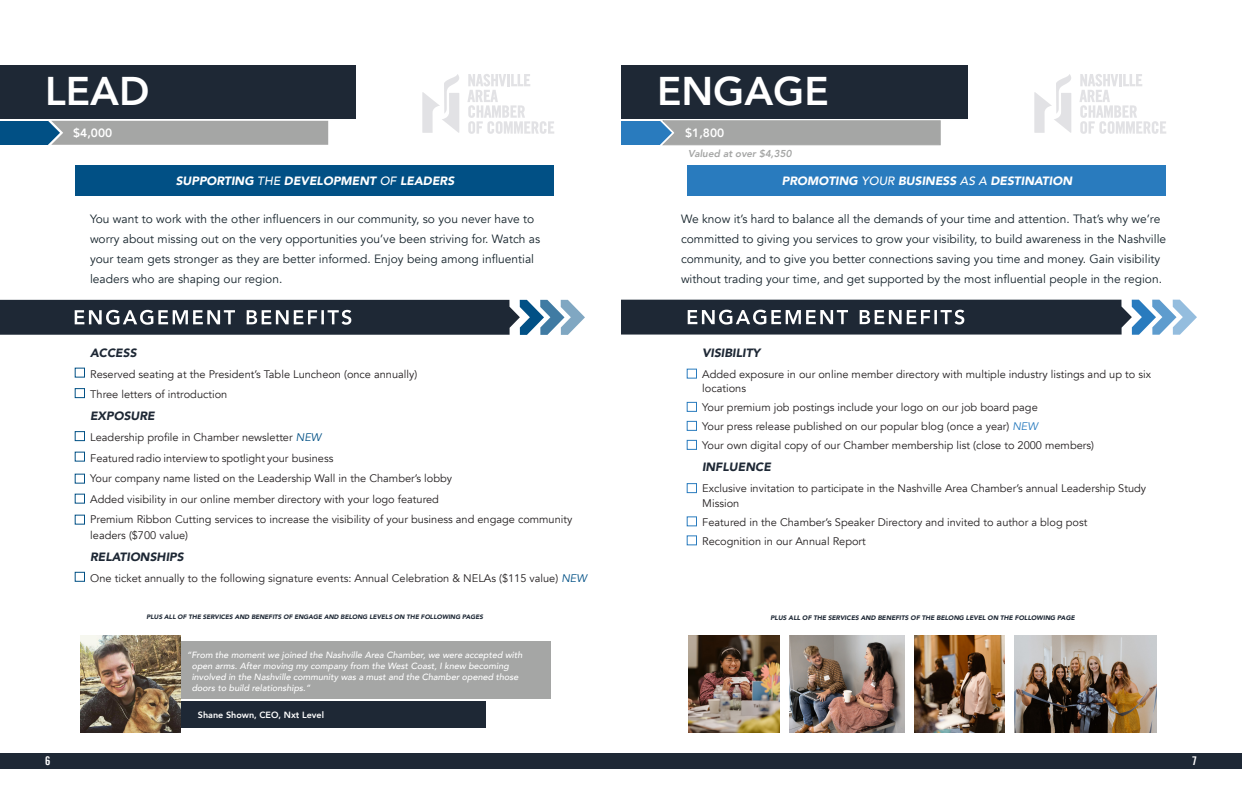
<style>
.page{position:relative;width:1242px;height:810px;background:#fff}
.page>*{position:absolute;margin:0;border:0;box-sizing:border-box;transform-origin:0 0}
.t1{font:800 40px "Avenir";color:#fff}
.t2{font:12px/20px "Avenir";color:#16242c}
.t3{font:italic 900 12px "Avenir";color:#fff}
.t4{font:italic 900 12px "Avenir";color:#1e2835}
.t5{font:800 12px "Avenir";color:#fff}
.t6{font:12px "Trade Gothic LT Bold Cond Twenty";color:#fff}
.t7{font:11px/14.5px "Avenir";color:#231f20}
.t8{font:italic 800 10px "Avenir";color:#a5a6a5}
.t9{font:italic 500 9px/11px "Avenir";color:#fff}
.t10{font:800 9px "Avenir";color:#fff}
.t11{font:italic 900 6.5px "Avenir";color:#1e2835}
.t12{font:italic 900 6.3px "Avenir";color:#1e2835}
.s1{font-weight:500}
.s2{font-style:italic;color:#015085}
.s3{font-style:italic;color:#297bbe}
</style>
<div class="page">
<div style="left:621px;top:753px;width:621px;height:16px;background:#1e2835"></div>
<div style="left:9px;top:753px;width:612px;height:16px;background:#1e2835"></div>
<div style="left:181px;top:641px;width:370px;height:58px;background:#a5a6a5"></div>
<div style="left:76px;top:165px;width:478px;height:31px;background:#015085"></div>
<div style="left:0;top:65px;width:356px;height:54px;background:#1e2835"></div>
<svg style="left:48px;top:121px;width:280px;height:24px;background:#a3a5a6"></svg>
<div style="left:0;top:121px;width:48px;height:24px;background:#015085"></div>
<div style="left:75px;top:368px;width:10px;height:10px;border:1px solid #015085"></div>
<div style="left:75px;top:572px;width:10px;height:10px;border:1px solid #015085"></div>
<div style="left:75px;top:431px;width:10px;height:10px;border:1px solid #015085"></div>
<div style="left:75px;top:388px;width:10px;height:10px;border:1px solid #015085"></div>
<div style="left:75px;top:452px;width:10px;height:10px;border:1px solid #015085"></div>
<div style="left:75px;top:474px;width:10px;height:10px;border:1px solid #015085"></div>
<svg style="left:0;top:300px;width:585px;height:35px;background:#3d4956"></svg>
<div style="left:181px;top:701px;width:304px;height:26px;background:#1e2835"></div>
<img style="left:81px;top:636px;width:100px;height:97px">
<img style="left:689px;top:636px;width:90px;height:97px">
<img style="left:789px;top:636px;width:116px;height:97px">
<img style="left:915px;top:636px;width:90px;height:97px">
<img style="left:1015px;top:636px;width:142px;height:97px">
<div style="left:688px;top:165px;width:478px;height:31px;background:#297bbe"></div>
<div style="left:621px;top:65px;width:347px;height:54px;background:#1e2835"></div>
<svg style="left:660px;top:120px;width:281px;height:26px;background:#a6a9a9"></svg>
<div style="left:621px;top:121px;width:39px;height:24px;background:#297bbe"></div>
<svg style="left:621px;top:300px;width:576px;height:35px;background:#424e5c"></svg>
<div style="left:687px;top:369px;width:10px;height:10px;border:1px solid #297bbe"></div>
<div style="left:687px;top:483px;width:10px;height:10px;border:1px solid #297bbe"></div>
<div style="left:687px;top:402px;width:10px;height:10px;border:1px solid #297bbe"></div>
<div style="left:687px;top:516px;width:10px;height:10px;border:1px solid #297bbe"></div>
<svg style="left:467px;top:74px;width:87px;height:60px"></svg>
<svg style="left:422px;top:74px;width:37px;height:59px"></svg>
<svg style="left:1079px;top:74px;width:87px;height:60px"></svg>
<svg style="left:1034px;top:74px;width:37px;height:59px"></svg>
<div style="left:75px;top:494px;width:10px;height:10px;border:1px solid #015085"></div>
<div style="left:75px;top:515px;width:10px;height:10px;border:1px solid #015085"></div>
<div style="left:687px;top:421px;width:10px;height:10px;border:1px solid #297bbe"></div>
<div style="left:687px;top:535px;width:10px;height:10px;border:1px solid #297bbe"></div>
<div style="left:687px;top:440px;width:10px;height:10px;border:1px solid #297bbe"></div>
<p class="t1" style="left:45px;top:60px;width:106px">LEAD</p>
<p class="t5" style="left:73px;top:123px;width:41px">$4,000</p>
<p class="t3" style="left:176px;top:171px;width:280px">SUPPORTING <span class="s1">THE</span> DEVELOPMENT <span class="s1">OF</span> LEADERS</p>
<p class="t2" style="left:90px;top:209px;width:452px">You want to work with the other influencers in our community, so you never have to worry about missing out on the very opportunities you’ve been striving for. Watch as your team gets stronger as they are better informed. Enjoy being among influential leaders who are shaping our region.</p>
<p class="t4" style="left:90px;top:343px;width:48px">ACCESS</p>
<p class="t7" style="left:90px;top:367px;width:329px">Reserved seating at the President’s Table Luncheon (once annually)</p>
<p class="t7" style="left:90px;top:387px;width:139px">Three letters of introduction</p>
<p class="t4" style="left:90px;top:406px;width:66px">EXPOSURE</p>
<p class="t7" style="left:90px;top:430px;width:232px">Leadership profile in Chamber newsletter <span class="s2">NEW</span></p>
<p class="t7" style="left:90px;top:451px;width:245px">Featured radio interview to spotlight your business</p>
<p class="t7" style="left:90px;top:471px;width:363px">Your company name listed on the Leadership Wall in the Chamber’s lobby</p>
<p class="t7" style="left:90px;top:492px;width:350px">Added visibility in our online member directory with your logo featured</p>
<p class="t7" style="left:90px;top:512px;width:484px;line-height:16px">Premium Ribbon Cutting services to increase the visibility of your business and engage community leaders ($700 value)</p>
<p class="t4" style="left:90px;top:547px;width:95px">RELATIONSHIPS</p>
<p class="t7" style="left:90px;top:571px;width:498px">One ticket annually to the following signature events: Annual Celebration &amp; NELAs ($115 value) <span class="s2">NEW</span></p>
<p class="t12" style="left:147px;top:611px;width:338px">PLUS ALL OF THE SERVICES AND BENEFITS OF ENGAGE AND BELONG LEVELS ON THE FOLLOWING PAGES</p>
<p class="t9" style="left:192px;top:649px;width:332px;text-indent:-5px">“From the moment we joined the Nashville Area Chamber, we were accepted with open arms. After moving my company from the West Coast, I knew becoming involved in the Nashville community was a must and the Chamber opened those doors to build relationships.”</p>
<p class="t10" style="left:198px;top:708px;width:128px">Shane Shown, CEO, Nxt Level</p>
<p class="t1" style="left:657px;top:60px;width:173px">ENGAGE</p>
<p class="t5" style="left:685px;top:123px;width:41px">$1,800</p>
<p class="t8" style="left:688px;top:147px;width:105px">Valued at over $4,350</p>
<p class="t3" style="left:782px;top:171px;width:292px">PROMOTING <span class="s1">YOUR</span> BUSINESS <span class="s1">AS A</span> DESTINATION</p>
<p class="t2" style="left:681px;top:209px;width:487px">We know it’s hard to balance all the demands of your time and attention. That’s why we’re committed to giving you services to grow your visibility, to build awareness in the Nashville community, and to give you better connections saving you time and money. Gain visibility without trading your time, and get supported by the most influential people in the region.</p>
<p class="t4" style="left:702px;top:343px;width:60px">VISIBILITY</p>
<p class="t7" style="left:702px;top:367px;width:450px">Added exposure in our online member directory with multiple industry listings and up to six locations</p>
<p class="t7" style="left:702px;top:400px;width:337px">Your premium job postings include your logo on our job board page</p>
<p class="t7" style="left:702px;top:419px;width:337px">Your press release published on our popular blog (once a year) <span class="s3">NEW</span></p>
<p class="t7" style="left:702px;top:438px;width:393px">Your own digital copy of our Chamber membership list (close to 2000 members)</p>
<p class="t7" style="left:702px;top:481px;width:445px">Exclusive invitation to participate in the Nashville Area Chamber’s annual Leadership Study<br>Mission</p>
<p class="t7" style="left:702px;top:515px;width:387px">Featured in the Chamber’s Speaker Directory and invited to author a blog post</p>
<p class="t7" style="left:702px;top:534px;width:165px">Recognition in our Annual Report</p>
<p class="t4" style="left:702px;top:457px;width:70px">INFLUENCE</p>
<p class="t11" style="left:770px;top:613px;width:306px">PLUS ALL OF THE SERVICES AND BENEFITS OF THE BELONG LEVEL ON THE FOLLOWING PAGE</p>
<p class="t6" style="left:45px;top:753px;width:7px">6</p>
<p class="t6" style="left:1192px;top:753px;width:7px">7</p>
</div>
